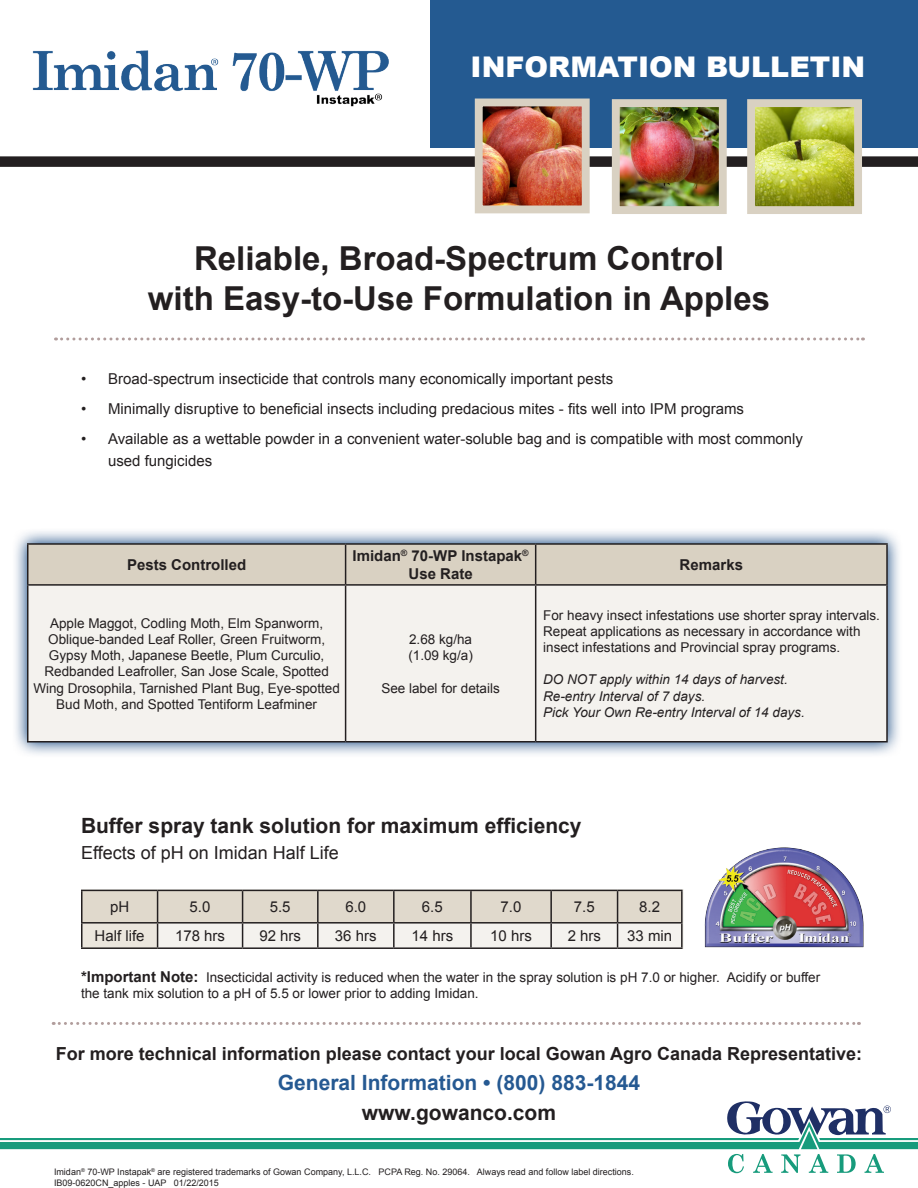
<style>
.page{position:relative;width:918px;height:1188px;background:#fff}
.page>*{position:absolute;margin:0;border:0;box-sizing:border-box;transform-origin:0 0}
.t1{font:700 33px "Arial";color:#231f20}
.t2{font:900 28.5px "Arial";color:#fff}
.t3{font:700 21px "Arial";color:#231f20}
.t4{font:700 21px "Arial";color:#255992}
.t5{font:700 18px "Arial";color:#231f20}
.t6{font:18px "Arial";color:#231f20}
.t7{font:15px/22.5px "Arial";color:#231f20}
.t8{font:700 15px/18px "Arial";color:#231f20;text-align:center}
.t9{font:13.5px/16.2px "Arial";color:#231f20}
.t10{font:italic 13.5px/16.2px "Arial";color:#231f20}
.t11{font:9px "Arial";color:#231f20}
.s1{font-weight:700;font-size:15px}
</style>
<div class="page">
<svg style="left:53px;top:1022px;width:806px;height:3px"></svg>
<div style="left:430px;top:0;width:488px;height:148px;background:#245a91"></div>
<svg style="left:56px;top:338px;width:807px;height:2px"></svg>
<hr style="left:618px;top:890px;width:65px;height:1px;background:#231f20">
<hr style="left:681px;top:891px;width:2px;height:31px;background:#231f20">
<hr style="left:618px;top:922px;width:65px;height:2px;background:#231f20">
<svg style="left:81px;top:890px;width:601px;height:57px;background:#dad6cd"></svg>
<hr style="left:681px;top:924px;width:2px;height:23px;background:#231f20">
<hr style="left:81px;top:947px;width:77px;height:2px;background:#231f20">
<hr style="left:158px;top:947px;width:85px;height:2px;background:#231f20">
<hr style="left:243px;top:947px;width:75px;height:2px;background:#231f20">
<hr style="left:318px;top:947px;width:76px;height:2px;background:#231f20">
<hr style="left:394px;top:947px;width:77px;height:2px;background:#231f20">
<hr style="left:471px;top:947px;width:80px;height:2px;background:#231f20">
<hr style="left:551px;top:947px;width:67px;height:2px;background:#231f20">
<hr style="left:618px;top:947px;width:65px;height:2px;background:#231f20">
<img style="left:704px;top:847px;width:160px;height:101px">
<svg style="left:15px;top:531px;width:884px;height:224px;background:#c2cddb"></svg>
<div style="left:28px;top:545px;width:858px;height:39px;background:#d9d1c2"></div>
<div style="left:28px;top:586px;width:858px;height:155px;background:#f4f2ee"></div>
<hr style="left:27px;top:543px;width:319px;height:2px;background:#231f20">
<hr style="left:27px;top:545px;width:1px;height:39px;background:#231f20">
<hr style="left:346px;top:543px;width:190px;height:2px;background:#231f20">
<hr style="left:345px;top:545px;width:1px;height:39px;background:#231f20">
<hr style="left:536px;top:543px;width:352px;height:2px;background:#231f20">
<hr style="left:535px;top:545px;width:1px;height:39px;background:#231f20">
<hr style="left:886px;top:545px;width:2px;height:39px;background:#231f20">
<hr style="left:27px;top:584px;width:319px;height:2px;background:#231f20">
<hr style="left:27px;top:586px;width:1px;height:155px;background:#231f20">
<hr style="left:346px;top:584px;width:190px;height:2px;background:#231f20">
<hr style="left:345px;top:586px;width:1px;height:155px;background:#231f20">
<hr style="left:536px;top:584px;width:352px;height:2px;background:#231f20">
<hr style="left:535px;top:586px;width:1px;height:155px;background:#231f20">
<hr style="left:886px;top:586px;width:2px;height:155px;background:#231f20">
<hr style="left:27px;top:741px;width:319px;height:1px;background:#231f20">
<hr style="left:346px;top:741px;width:190px;height:1px;background:#231f20">
<hr style="left:536px;top:741px;width:352px;height:1px;background:#231f20">
<img style="left:0;top:98px;width:918px;height:116px">
<img style="left:32px;top:50px;width:364px;height:60px">
<svg style="left:0;top:1101px;width:918px;height:72px"></svg>
<p class="t2" style="left:471px;top:46px;width:396px">INFORMATION BULLETIN</p>
<p class="t1" style="left:194px;top:237px;width:531px">Reliable, Broad-Spectrum Control</p>
<p class="t1" style="left:148px;top:276px;width:624px">with Easy-to-Use Formulation in Apples</p>
<p class="t7" style="left:81px;top:367px;width:534px">• Broad-spectrum insecticide that controls many economically important pests</p>
<p class="t7" style="left:81px;top:397px;width:665px">• Minimally disruptive to beneficial insects including predacious mites - fits well into IPM programs</p>
<p class="t7" style="left:108px;top:427px;width:697px;text-indent:-27px">• Available as a wettable powder in a convenient water-soluble bag and is compatible with most commonly used fungicides</p>
<p class="t8" style="left:127px;top:556px;width:121px">Pests Controlled</p>
<p class="t8" style="left:353px;top:547px;width:177px">Imidan<sup>®</sup> 70-WP Instapak<sup>®<br></sup>Use Rate</p>
<p class="t8" style="left:680px;top:556px;width:65px">Remarks</p>
<p class="t9" style="left:33px;top:615px;width:308px;text-align:center">Apple Maggot, Codling Moth, Elm Spanworm, Oblique-banded Leaf Roller, Green Fruitworm, Gypsy Moth, Japanese Beetle, Plum Curculio, Redbanded Leafroller, San Jose Scale, Spotted Wing Drosophila, Tarnished Plant Bug, Eye-spotted Bud Moth, and Spotted Tentiform Leafminer</p>
<p class="t9" style="left:543px;top:607px;width:338px">For heavy insect infestations use shorter spray intervals.<br>Repeat applications as necessary in accordance with insect infestations and Provincial spray programs.</p>
<p class="t10" style="left:543px;top:672px;width:263px">DO NOT apply within 14 days of harvest.<br>Re-entry Interval of 7 days.<br>Pick Your Own Re-entry Interval of 14 days.</p>
<p class="t9" style="left:408px;top:631px;width:66px">2.68 kg/ha (1.09 kg/a)</p>
<p class="t9" style="left:381px;top:680px;width:120px">See label for details</p>
<p class="t3" style="left:81px;top:812px;width:502px">Buffer spray tank solution for maximum efficiency</p>
<p class="t6" style="left:81px;top:841px;width:259px">Effects of pH on Imidan Half Life</p>
<p class="t7" style="left:110px;top:896px;width:21px">pH</p>
<p class="t7" style="left:190px;top:896px;width:22px">5.0</p>
<p class="t7" style="left:270px;top:896px;width:22px">5.5</p>
<p class="t7" style="left:345px;top:896px;width:22px">6.0</p>
<p class="t7" style="left:422px;top:896px;width:22px">6.5</p>
<p class="t7" style="left:501px;top:896px;width:22px">7.0</p>
<p class="t7" style="left:574px;top:896px;width:22px">7.5</p>
<p class="t7" style="left:639px;top:896px;width:22px">8.2</p>
<p class="t7" style="left:95px;top:925px;width:52px">Half life</p>
<p class="t7" style="left:175px;top:925px;width:52px">178 hrs</p>
<p class="t7" style="left:259px;top:925px;width:43px">92 hrs</p>
<p class="t7" style="left:335px;top:925px;width:43px">36 hrs</p>
<p class="t7" style="left:412px;top:925px;width:43px">14 hrs</p>
<p class="t7" style="left:490px;top:925px;width:43px">10 hrs</p>
<p class="t7" style="left:568px;top:925px;width:35px">2 hrs</p>
<p class="t7" style="left:627px;top:925px;width:47px">33 min</p>
<p class="t9" style="left:81px;top:969px;width:741px"><span class="s1">*Important Note:</span> Insecticidal activity is reduced when the water in the spray solution is pH 7.0 or higher. Acidify or buffer the tank mix solution to a pH of 5.5 or lower prior to adding Imidan.</p>
<p class="t5" style="left:56px;top:1042px;width:808px">For more technical information please contact your local Gowan Agro Canada Representative:</p>
<p class="t4" style="left:278px;top:1069px;width:364px">General Information • (800) 883-1844</p>
<p class="t3" style="left:362px;top:1099px;width:196px">www.gowanco.com</p>
<p class="t11" style="left:54px;top:1166px;width:581px">Imidan<sup>®</sup> 70-WP Instapak<sup>®</sup> are registered trademarks of Gowan Company, L.L.C. PCPA Reg. No. 29064. Always read and follow label directions.</p>
<p class="t11" style="left:54px;top:1177px;width:166px">IB09-0620CN_apples - UAP 01/22/2015</p>
</div>
